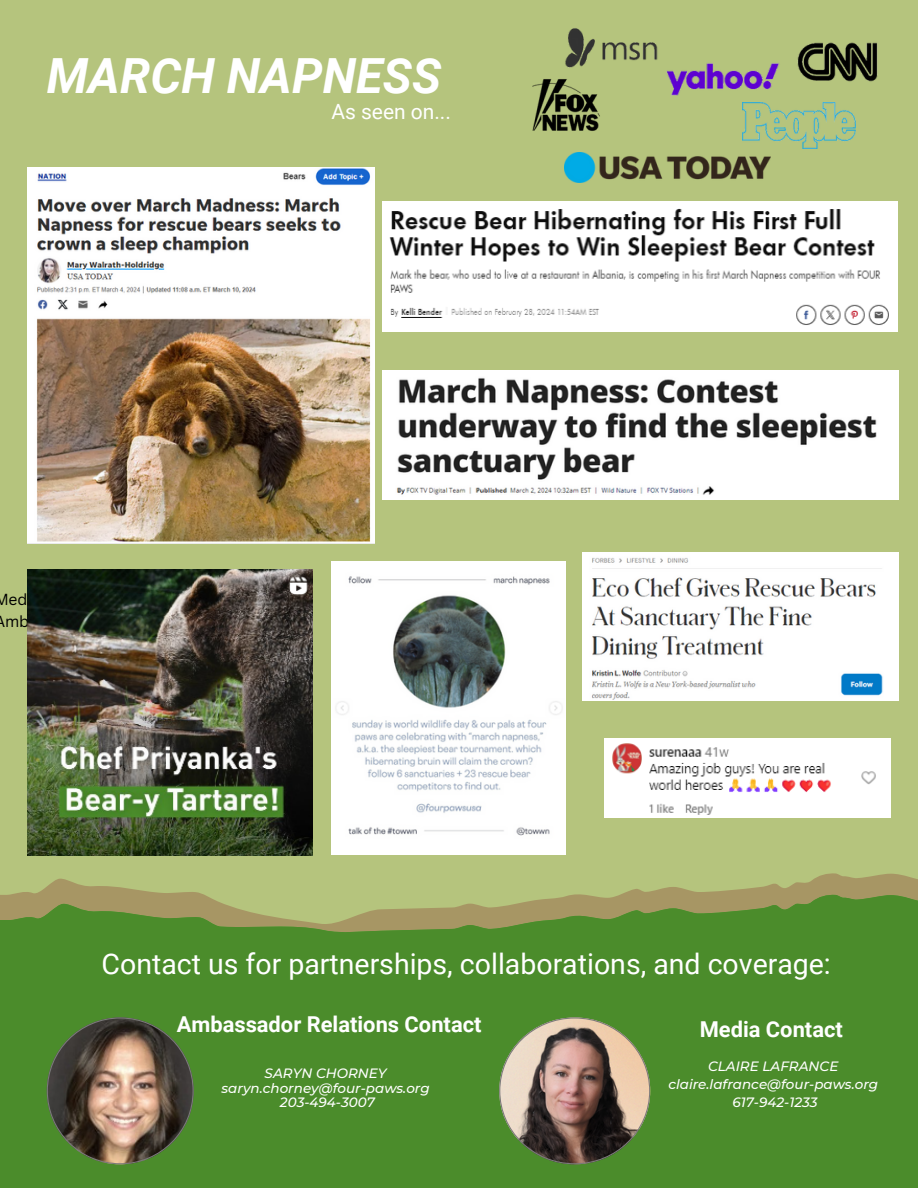
<style>
.page{position:relative;width:918px;height:1188px;background:#b5c47d}
.page>*{position:absolute;margin:0;border:0;box-sizing:border-box;transform-origin:0 0}
.t1{font:italic 700 48.45px "Roboto";color:#fff}
.t2{font:28.5px "Roboto";color:#fff}
.t3{font:700 21.9px "Roboto";color:#fff}
.t4{font:21px "Roboto";color:#fff}
.t5{font:italic 500 13.5px "Montserrat";color:#fff}
</style>
<div class="page">
<img style="left:605px;top:739px;width:285px;height:78px">
<img style="left:382px;top:201px;width:516px;height:131px">
<img style="left:27px;top:168px;width:348px;height:376px">
<img style="left:382px;top:370px;width:517px;height:130px">
<img style="left:27px;top:570px;width:286px;height:285px">
<img style="left:582px;top:553px;width:316px;height:147px">
<img style="left:331px;top:561px;width:234px;height:294px">
<img style="left:797px;top:42px;width:81px;height:40px">
<img style="left:565px;top:153px;width:206px;height:30px">
<img style="left:666px;top:63px;width:113px;height:48px">
<img style="left:532px;top:79px;width:68px;height:52px">
<img style="left:743px;top:102px;width:112px;height:46px">
<img style="left:565px;top:28px;width:93px;height:40px">
<svg style="left:14px;top:873px;width:904px;height:21px"></svg>
<div style="left:0;top:971px;width:918px;height:217px;background:#4b8c2b"></div>
<svg style="left:0;top:894px;width:918px;height:77px;background:#729545"></svg>
<svg style="left:499px;top:1017px;width:151px;height:147px;background:#878264"></svg>
<svg style="left:47px;top:1017px;width:147px;height:147px;background:#6b6a4a"></svg>
<div style="left:90px;top:944px;width:752px;height:44px;background:#4b8c2b"></div>
<h4 class="t1" style="left:47px;top:48px;width:396px">MARCH NAPNESS</h4>
<p class="t4" style="left:331px;top:100px;width:121px">As seen on...</p>
<p class="t2" style="left:102px;top:948px;width:731px">Contact us for partnerships, collaborations, and coverage:</p>
<p class="t3" style="left:177px;top:1012px;width:306px">Ambassador Relations Contact</p>
<p class="t3" style="left:700px;top:1017px;width:145px">Media Contact</p>
<p class="t5" style="left:708px;top:1058px;width:132px">CLAIRE LAFRANCE</p>
<p class="t5" style="left:668px;top:1076px;width:211px">claire.lafrance@four-paws.org</p>
<p class="t5" style="left:733px;top:1094px;width:87px">617-942-1233</p>
<p class="t5" style="left:265px;top:1065px;width:124px">SARYN CHORNEY</p>
<p class="t5" style="left:222px;top:1079px;width:210px">saryn.chorney@four-paws.org</p>
<p class="t5" style="left:280px;top:1094px;width:96px">203-494-3007</p>
</div>
